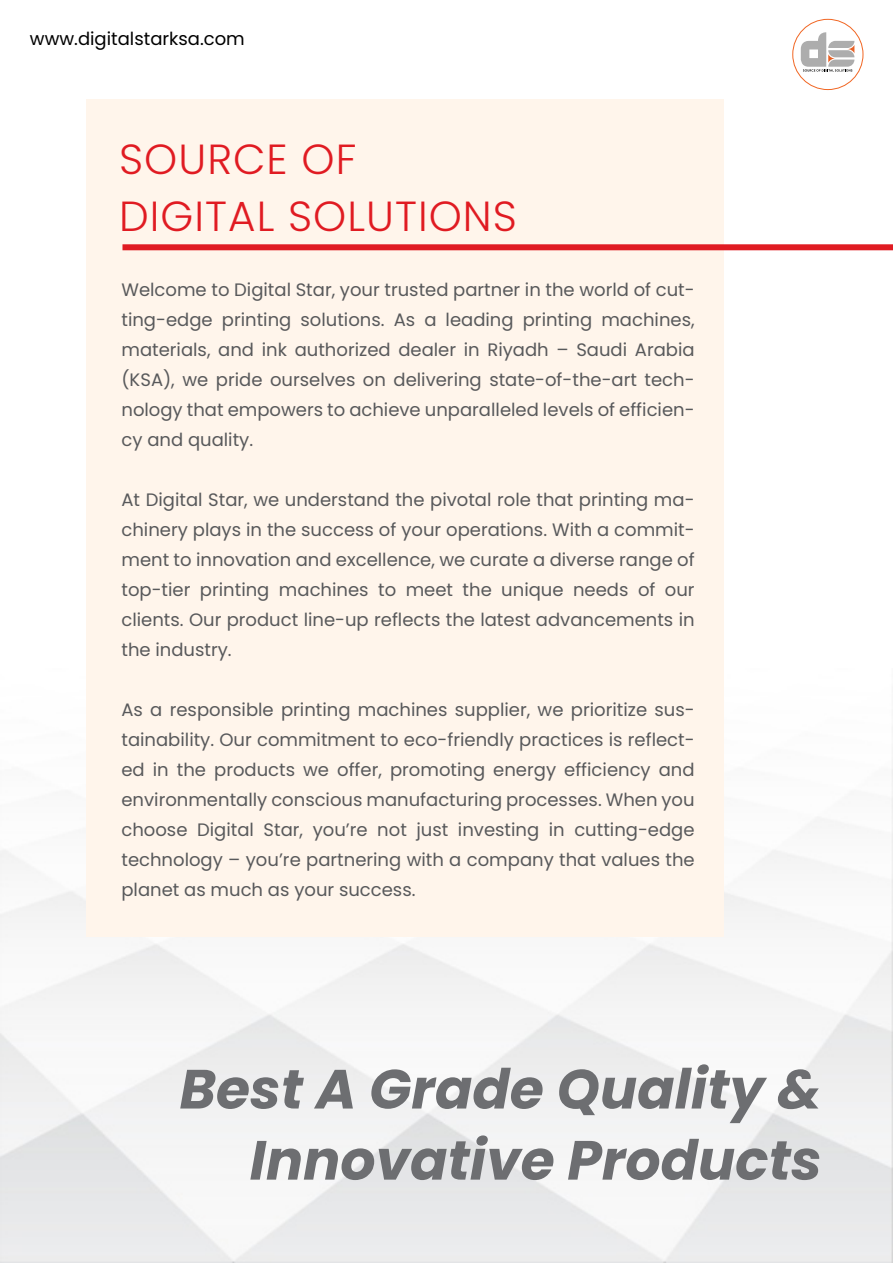
<style>
.page{position:relative;width:893px;height:1263px;background:#fff}
.page>*{position:absolute;margin:0;border:0;box-sizing:border-box;transform-origin:0 0}
.t1{font:italic 700 55.2px/71.1px "Poppins";color:#6d6e71;text-align:right}
.t2{font:300 42.15px/57px "Poppins";letter-spacing:.025em;color:#e01b22}
.t3{font:18px/30px "Poppins";color:#58595b;text-align:justify}
.t4{font:18px "Poppins";color:#000}
</style>
<div class="page">
<div style="left:792px;top:19px;width:71px;height:71px;border:1px solid #f16623;border-radius:50%"></div>
<svg style="left:800px;top:32px;width:54px;height:40px"></svg>
<div style="left:86px;top:99px;width:638px;height:837px;background:#fff5eb"></div>
<div style="left:122px;top:244px;width:771px;height:6px;background:#e01b22"></div>
<p class="t4" style="left:30px;top:28px;width:216px">www.digitalstarksa.com</p>
<h2 class="t2" style="left:119px;top:131px;width:399px">SOURCE OF<br>DIGITAL SOLUTIONS</h2>
<p class="t3" style="left:121px;top:274px;width:575px">Welcome to Digital Star, your trusted partner in the world of cut&shy;ting-edge printing solutions. As a leading printing machines, materials, and ink authorized dealer in Riyadh – Saudi Arabia (KSA), we pride ourselves on delivering state-of-the-art tech&shy;nology that empowers to achieve unparalleled levels of efficien&shy;cy and quality.</p>
<p class="t3" style="left:121px;top:484px;width:575px">At Digital Star, we understand the pivotal role that printing ma&shy;chinery plays in the success of your operations. With a commit&shy;ment to innovation and excellence, we curate a diverse range of top-tier printing machines to meet the unique needs of our clients. Our product line-up reflects the latest advancements in the industry.</p>
<p class="t3" style="left:121px;top:694px;width:575px">As a responsible printing machines supplier, we prioritize sus&shy;tainability. Our commitment to eco-friendly practices is reflect&shy;ed in the products we offer, promoting energy efficiency and environmentally conscious manufacturing processes. When you choose Digital Star, you’re not just investing in cutting-edge technology – you’re partnering with a company that values the planet as much as your success.</p>
<h1 class="t1" style="left:180px;top:1054px;width:644px">Best A Grade Quality &amp;<br>Innovative Products</h1>
</div>
